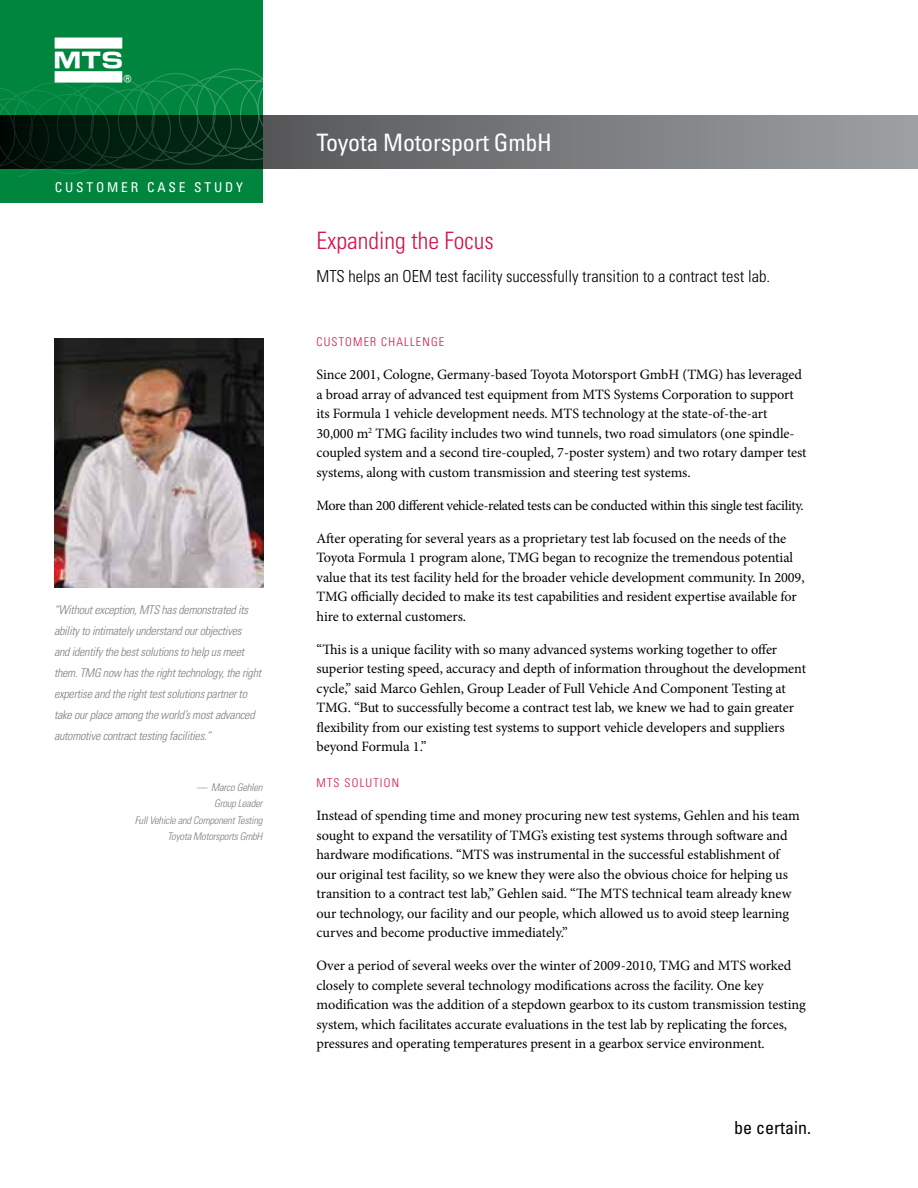
<style>
.page{position:relative;width:918px;height:1188px;background:#fff}
.page>*{position:absolute;margin:0;border:0;box-sizing:border-box;transform-origin:0 0}
.t1{font:45px "MTS Systems Systems Corporation";color:#fff}
.t2{font:condensed 24px "Univers";letter-spacing:-.01em;color:#fff}
.t3{font:300 condensed 24px "Univers";color:#d31245}
.t4{font:condensed 18px "Univers";color:#000}
.t5{font:300 condensed 16.5px "Univers";color:#000}
.t6{font:14.25px/19.5px "Minion Pro";letter-spacing:-.005em;color:#000}
.t7{font:14.25px "Minion Pro";letter-spacing:-.025em;color:#000}
.t8{font:condensed 13.5px "Univers";letter-spacing:.21em;color:#fff}
.t9{font:italic 300 condensed 12px/21px "Univers";letter-spacing:-.02em;color:#7d7f82}
.t10{font:300 condensed 12px "Univers";letter-spacing:.1em;color:#d31245}
.t11{font:italic 300 condensed 10.5px/16.5px "Univers";letter-spacing:-.02em;color:#7d7f82;text-align:right}
</style>
<div class="page">
<svg style="left:262px;top:116px;width:656px;height:52px;background:#797b7d"></svg>
<svg style="left:0;top:0;width:262px;height:203px;background:#017438"></svg>
<svg style="left:196px;top:67px;width:66px;height:93px;background:#075d30"></svg>
<div style="left:135px;top:73px;width:81px;height:80px;border:1px solid #fff;border-radius:50%"></div>
<svg style="left:0;top:87px;width:76px;height:90px;background:#034120"></svg>
<img style="left:55px;top:338px;width:208px;height:249px">
<h1 class="t1" style="left:55px;top:38px;width:80px">l</h1>
<p class="t8" style="left:55px;top:179px;width:190px">CUSTOMER CASE STUDY</p>
<p class="t9" style="left:54px;top:599px;width:209px">“Without exception, MTS has demonstrated its ability to intimately understand our objectives<br>and identify the best solutions to help us meet them. TMG now has the right technology, the right expertise and the right test solutions partner to take our place among the world’s most advanced automotive contract testing facilities.”</p>
<p class="t11" style="left:135px;top:779px;width:129px">— Marco Gehlen<br>Group Leader<br>Full Vehicle and Component Testing<br>Toyota Motorsports GmbH</p>
<h2 class="t2" style="left:316px;top:127px;width:237px">Toyota Motorsport GmbH</h2>
<h2 class="t3" style="left:316px;top:226px;width:179px">Expanding the Focus</h2>
<p class="t5" style="left:316px;top:266px;width:10px">MTS</p>
<p class="t5" style="left:349px;top:266px;width:65px">helps an OEM</p>
<p class="t5" style="left:436px;top:266px;width:336px">test facility successfully transition to a contract test lab.</p>
<p class="t10" style="left:316px;top:335px;width:129px">Customer Challenge</p>
<p class="t6" style="left:316px;top:365px;width:492px">Since 2001, Cologne, Germany-based Toyota Motorsport GmbH (TMG) has leveraged a broad array of advanced test equipment from MTS Systems Corporation to support its Formula 1 vehicle development needs. MTS technology at the state-of-the-art 30,000 m<sup>2</sup> TMG facility includes two wind tunnels, two road simulators (one spindle&shy;coupled system and a second tire-coupled, 7-poster system) and two rotary damper test systems, along with custom transmission and steering test systems.</p>
<p class="t7" style="left:316px;top:496px;width:489px">More than 200 different vehicle-related tests can be conducted within this single test facility.</p>
<p class="t6" style="left:316px;top:529px;width:490px">After operating for several years as a proprietary test lab focused on the needs of the Toyota Formula 1 program alone, TMG began to recognize the tremendous potential value that its test facility held for the broader vehicle development community. In 2009, TMG officially decided to make its test capabilities and resident expertise available for hire to external customers.</p>
<p class="t6" style="left:316px;top:640px;width:491px">“This is a unique facility with so many advanced systems working together to offer superior testing speed, accuracy and depth of information throughout the development cycle,” said Marco Gehlen, Group Leader of Full Vehicle And Component Testing at TMG. “But to successfully become a contract test lab, we knew we had to gain greater flexibility from our existing test systems to support vehicle developers and suppliers beyond Formula 1.”</p>
<p class="t10" style="left:316px;top:776px;width:9px">MTS</p>
<p class="t10" style="left:345px;top:776px;width:56px">Solution</p>
<p class="t6" style="left:316px;top:806px;width:485px">Instead of spending time and money procuring new test systems, Gehlen and his team sought to expand the versatility of TMG’s existing test systems through software and hardware modifications. “MTS was instrumental in the successful establishment of our original test facility, so we knew they were also the obvious choice for helping us transition to a contract test lab,” Gehlen said. “The MTS technical team already knew our technology, our facility and our people, which allowed us to avoid steep learning curves and become productive immediately.”</p>
<p class="t6" style="left:316px;top:956px;width:491px">Over a period of several weeks over the winter of 2009-2010, TMG and MTS worked closely to complete several technology modifications across the facility. One key modification was the addition of a stepdown gearbox to its custom transmission testing system, which facilitates accurate evaluations in the test lab by replicating the forces, pressures and operating temperatures present in a gearbox service environment.</p>
<p class="t4" style="left:734px;top:1116px;width:78px">be certain.</p>
</div>
